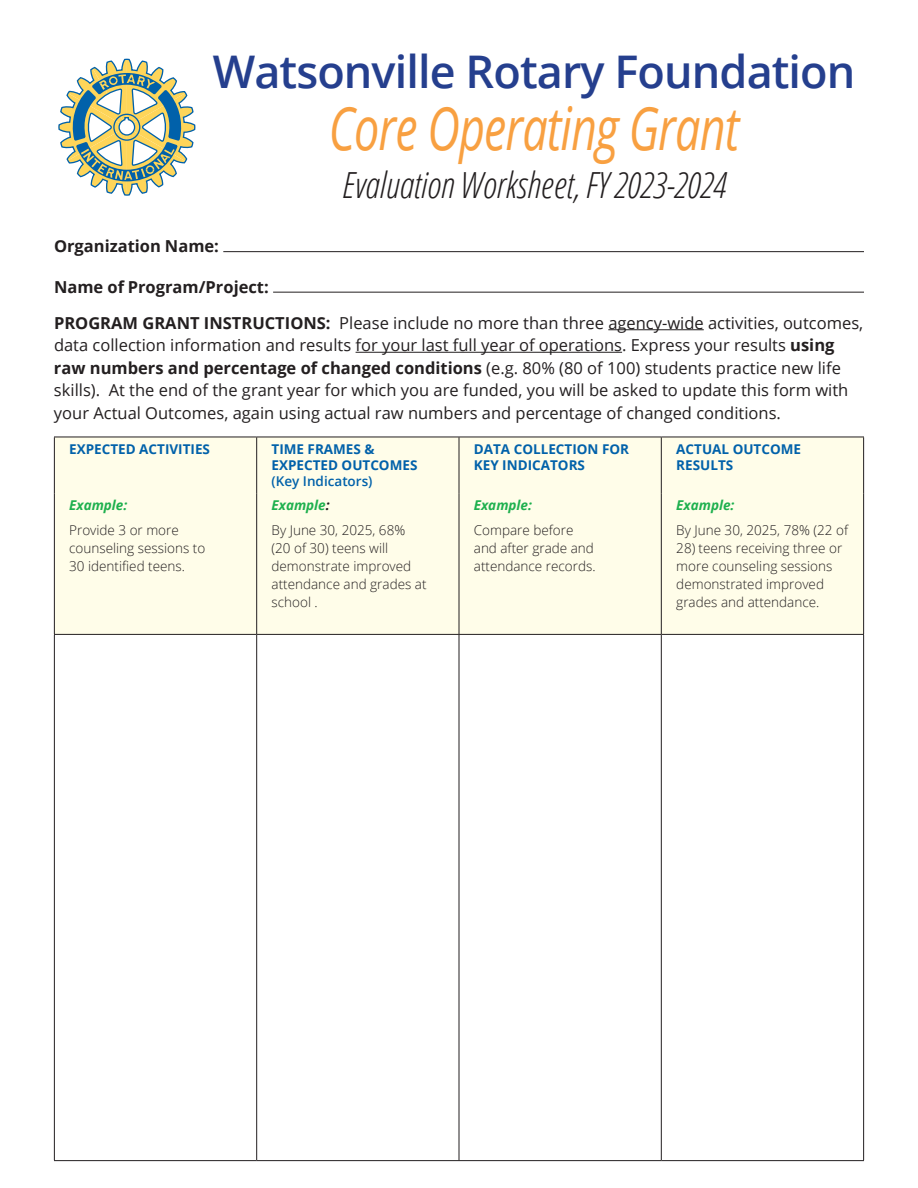
<style>
.page{position:relative;width:918px;height:1188px;background:#fff}
.page>*{position:absolute;margin:0;border:0;box-sizing:border-box;transform-origin:0 0}
.t1{font:italic 60px "Open Sans";letter-spacing:-.02em;color:#f8a041;scale:.75 1}
.t2{font:600 45px "Open Sans";letter-spacing:-.02em;color:#253f8e}
.t3{font:italic 300 36px "Open Sans Condensed";color:#231f20}
.Body_Text{font:16.5px/22.5px "Open Sans";color:#231f20}
.Body_Text-2{font:700 16.5px "Open Sans";color:#231f20}
.Table_Paragraph{font:300 13.5px/18px "Open Sans";color:#231f20}
.Table_Paragraph-2{font:700 13.5px/16.2px "Open Sans";color:#0161aa}
.Table_Paragraph-3{font:600 13.5px "Open Sans";color:#0161aa}
.s1{font-family:"Open Sans";font-stretch:condensed}
.s2{font-weight:700}
.s3{font-weight:700;font-style:italic;color:#1eb04e}
.s4{font-weight:700;font-style:italic}
</style>
<div class="page">
<hr style="left:608px;top:329px;width:96px;height:1px;background:#231f20">
<hr style="left:356px;top:352px;width:266px;height:1px;background:#231f20">
<hr style="left:223px;top:251px;width:641px;height:1px;background:#231f20">
<hr style="left:273px;top:292px;width:591px;height:1px;background:#231f20">
<div style="left:55px;top:438px;width:808px;height:196px;background:#fffde9"></div>
<hr style="left:54px;top:437px;width:203px;height:1px;background:#231f20">
<hr style="left:54px;top:437px;width:1px;height:56px;background:#231f20">
<hr style="left:257px;top:437px;width:202px;height:1px;background:#231f20">
<hr style="left:256px;top:437px;width:1px;height:56px;background:#231f20">
<hr style="left:459px;top:437px;width:202px;height:1px;background:#231f20">
<hr style="left:459px;top:437px;width:1px;height:56px;background:#231f20">
<hr style="left:661px;top:437px;width:203px;height:1px;background:#231f20">
<hr style="left:661px;top:437px;width:1px;height:56px;background:#231f20">
<hr style="left:863px;top:437px;width:1px;height:56px;background:#231f20">
<hr style="left:54px;top:493px;width:1px;height:141px;background:#231f20">
<hr style="left:256px;top:493px;width:1px;height:141px;background:#231f20">
<hr style="left:459px;top:493px;width:1px;height:141px;background:#231f20">
<hr style="left:661px;top:493px;width:1px;height:141px;background:#231f20">
<hr style="left:863px;top:493px;width:1px;height:141px;background:#231f20">
<hr style="left:54px;top:634px;width:203px;height:1px;background:#231f20">
<hr style="left:54px;top:635px;width:1px;height:525px;background:#231f20">
<hr style="left:257px;top:634px;width:202px;height:1px;background:#231f20">
<hr style="left:256px;top:635px;width:1px;height:525px;background:#231f20">
<hr style="left:459px;top:634px;width:202px;height:1px;background:#231f20">
<hr style="left:459px;top:635px;width:1px;height:525px;background:#231f20">
<hr style="left:661px;top:634px;width:203px;height:1px;background:#231f20">
<hr style="left:661px;top:635px;width:1px;height:525px;background:#231f20">
<hr style="left:863px;top:635px;width:1px;height:525px;background:#231f20">
<hr style="left:54px;top:1160px;width:203px;height:1px;background:#231f20">
<hr style="left:257px;top:1160px;width:202px;height:1px;background:#231f20">
<hr style="left:459px;top:1160px;width:202px;height:1px;background:#231f20">
<hr style="left:661px;top:1160px;width:203px;height:1px;background:#231f20">
<svg style="left:58px;top:58px;width:138px;height:138px"></svg>
<p class="t2" style="left:213px;top:41px;width:644px">Watsonville Rotary Foundation</p>
<p class="t1" style="left:329px;top:87px;width:549px">Core Operating Grant</p>
<p class="t3" style="left:342px;top:160px;width:386px">Evaluation Worksheet, FY 202<span class="s1">3</span>-202<span class="s1">4</span></p>
<p class="Body_Text-2" style="left:54px;top:234px;width:167px">Organization Name:</p>
<p class="Body_Text-2" style="left:54px;top:275px;width:216px">Name of Program/Project:</p>
<p class="Body_Text" style="left:54px;top:311px;width:811px"><span class="s2">PROGRAM GRANT INSTRUCTIONS:</span> Please include no more than three agency-wide activities, outcomes, data collection information and results for your last full year of operations. Express your results <span class="s2">using raw numbers and percentage of changed conditions</span> (e.g. 80% (80 of 100) students practice new life skills). At the end of the grant year for which you are funded, you will be asked to update this form with your Actual Outcomes, again using actual raw numbers and percentage of changed conditions.</p>
<p class="Table_Paragraph-2" style="left:69px;top:441px;width:142px">EXPECTED ACTIVITIES</p>
<p class="Table_Paragraph-2" style="left:272px;top:441px;width:105px">TIME FRAMES &amp;</p>
<p class="Table_Paragraph-2" style="left:272px;top:457px;width:147px">EXPECTED OUTCOMES</p>
<p class="Table_Paragraph-3" style="left:272px;top:472px;width:103px">(Key Indicators)</p>
<p class="Table_Paragraph-2" style="left:474px;top:441px;width:157px">DATA COLLECTION FOR</p>
<p class="Table_Paragraph-2" style="left:474px;top:457px;width:113px">KEY INDICATORS</p>
<p class="Table_Paragraph-2" style="left:676px;top:441px;width:126px">ACTUAL OUTCOME<br>RESULTS</p>
<p class="Table_Paragraph" style="left:69px;top:493px;width:111px;line-height:24.6px"><span class="s3">Example:<br></span>Provide 3 or more</p>
<p class="Table_Paragraph" style="left:69px;top:539px;width:138px">counseling sessions to<br>30 identified teens.</p>
<p class="Table_Paragraph" style="left:272px;top:493px;width:135px;line-height:24.6px"><span class="s3">Example</span><span class="s4">:<br></span>By June 30, 2025, 68%</p>
<p class="Table_Paragraph" style="left:272px;top:539px;width:157px">(20 of 30) teens will demonstrate improved attendance and grades at school .</p>
<p class="Table_Paragraph" style="left:474px;top:493px;width:101px;line-height:24.6px"><span class="s3">Example:<br></span>Compare before</p>
<p class="Table_Paragraph" style="left:474px;top:539px;width:123px">and after grade and attendance records.</p>
<p class="Table_Paragraph" style="left:676px;top:493px;width:173px;line-height:24.6px"><span class="s3">Example:<br></span>By June 30, 2025, 78% (22 of</p>
<p class="Table_Paragraph" style="left:676px;top:539px;width:168px">28) teens receiving three or more counseling sessions demonstrated improved grades and attendance.</p>
</div>
